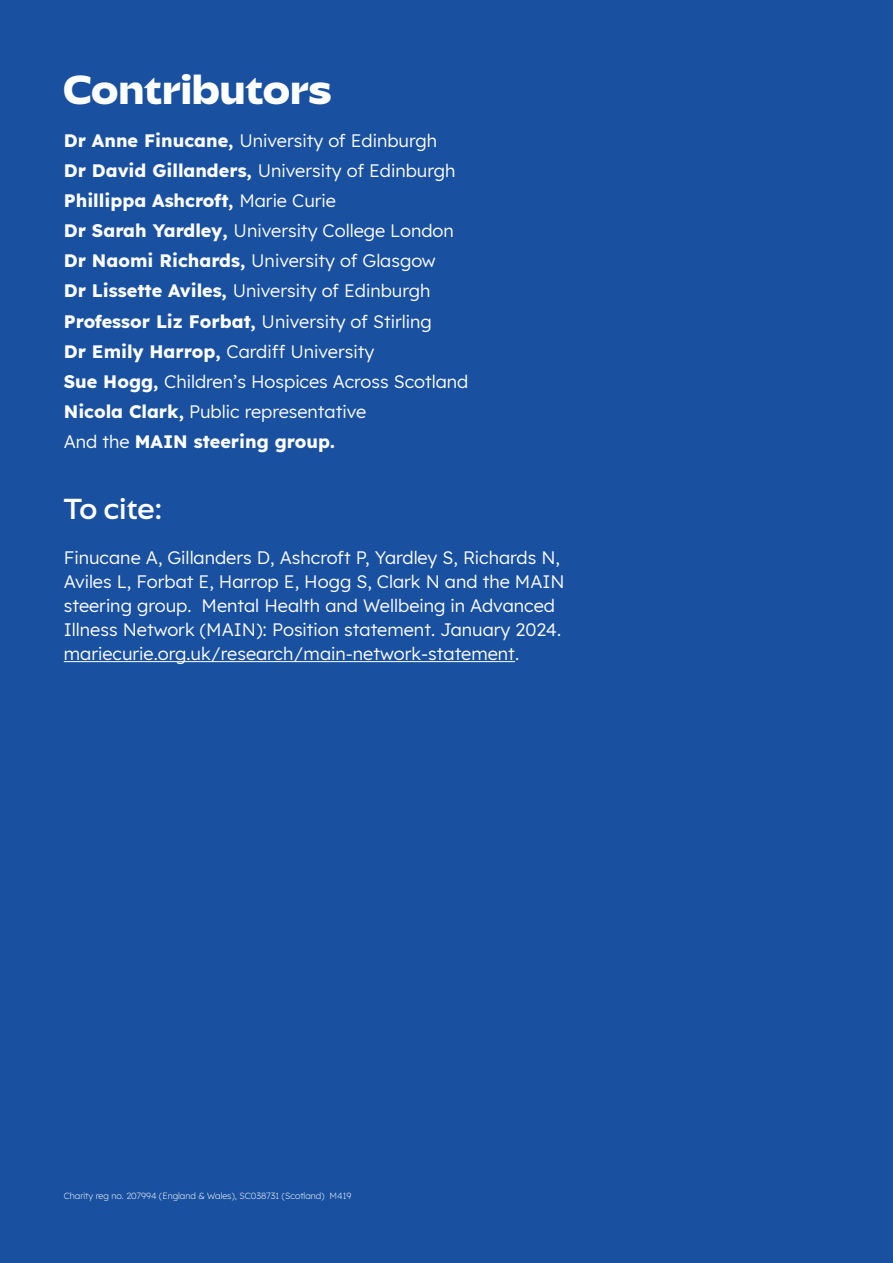
<style>
.page{position:relative;width:893px;height:1263px;background:#1951a0}
.page>*{position:absolute;margin:0;border:0;box-sizing:border-box;transform-origin:0 0}
.t1{font:800 expanded 42px "Savior Sans";color:#fff}
.t2{font:expanded 30px "Savior Sans";color:#fff}
.t3{font:18px/30.2px "Lexend";color:#fff}
.t4{font:300 9px "Lexend";color:#fff}
.s1{font-weight:700}
</style>
<div class="page">
<hr style="left:64px;top:661px;width:451px;height:1px;background:#fff">
<h1 class="t1" style="left:64px;top:64px;width:269px">Contributors</h1>
<p class="t3" style="left:64px;top:124px;width:406px"><span class="s1">Dr Anne Finucane,</span> University of Edinburgh<br><span class="s1">Dr David Gillanders,</span> University of Edinburgh <span class="s1">Phillippa Ashcroft,</span> Marie Curie<br><span class="s1">Dr Sarah Yardley,</span> University College London <span class="s1">Dr Naomi Richards,</span> University of Glasgow<br><span class="s1">Dr Lissette Aviles,</span> University of Edinburgh <span class="s1">Professor Liz Forbat,</span> University of Stirling<br><span class="s1">Dr Emily Harrop,</span> Cardiff University<br><span class="s1">Sue Hogg,</span> Children’s Hospices Across Scotland <span class="s1">Nicola Clark,</span> Public representative<br>And the <span class="s1">MAIN steering group.</span></p>
<h2 class="t2" style="left:64px;top:490px;width:100px">To cite:</h2>
<p class="t3" style="left:64px;top:544px;width:502px;line-height:24px">Finucane A, Gillanders D, Ashcroft P, Yardley S, Richards N, Aviles L, Forbat E, Harrop E, Hogg S, Clark N and the MAIN steering group. Mental Health and Wellbeing in Advanced Illness Network (MAIN): Position statement. January 2024. mariecurie.org.uk/research/main-network-statement.</p>
<p class="t4" style="left:64px;top:1189px;width:289px">Charity reg no. 207994 (England &amp; Wales), SC038731 (Scotland) M419</p>
</div>
